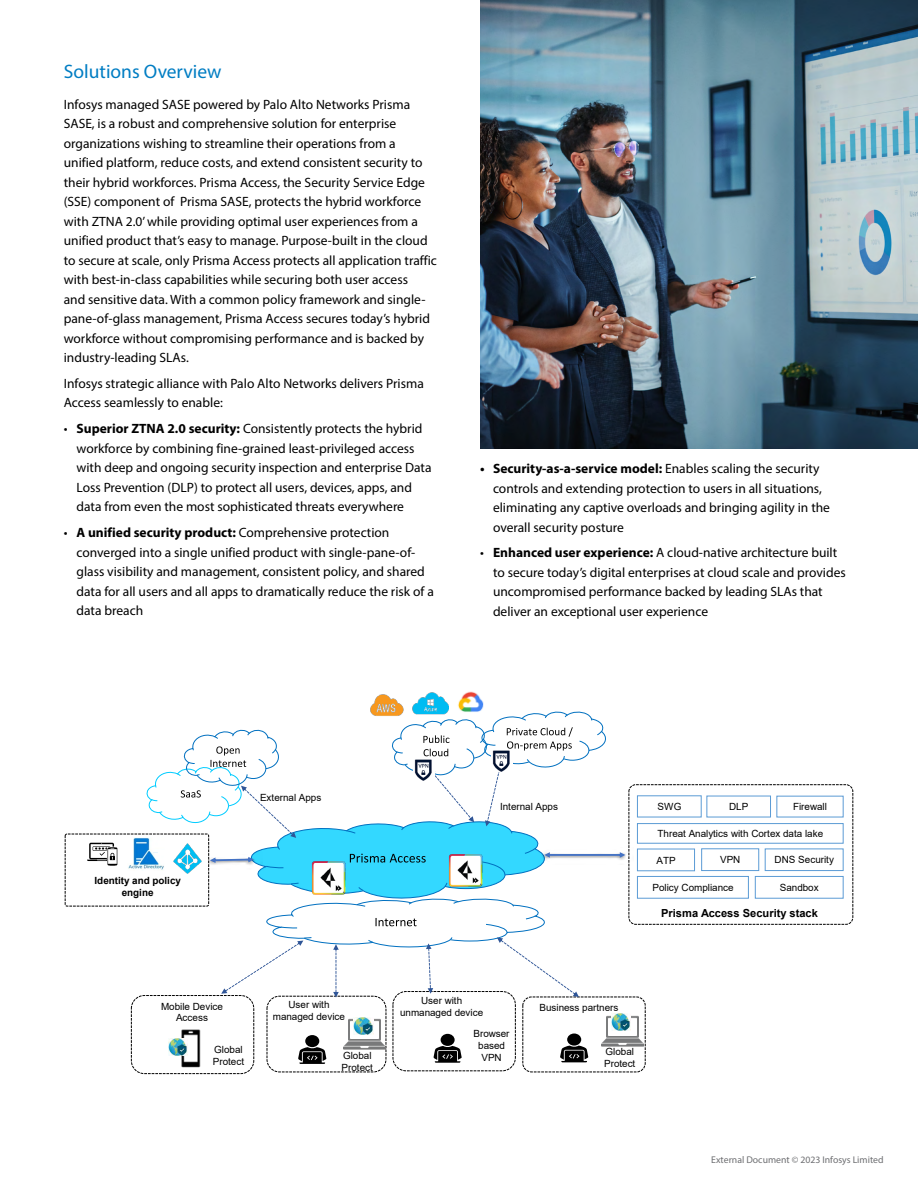
<style>
.page{position:relative;width:918px;height:1188px;background:#fff}
.page>*{position:absolute;margin:0;border:0;box-sizing:border-box;transform-origin:0 0}
.t1{font:19.5px "Myriad Pro";color:#007dc3}
.t2{font:13.5px/19.5px "Myriad Pro";color:#000}
.t3{font:700 11.1px "Arial";color:#000}
.t4{font:9.9px/11.9px "Arial";letter-spacing:-.005em;color:#000;text-align:center}
.t5{font:700 9.9px/11.9px "Arial";color:#000;text-align:center}
.t6{font:9.75px "Myriad Pro";color:#6d6e71}
.s1{font-weight:700}
</style>
<div class="page">
<img style="left:480px;top:0;width:438px;height:449px">
<div style="left:522px;top:997px;width:124px;height:75px;border:1px dashed #000;border-radius:9px"></div>
<div style="left:267px;top:996px;width:119px;height:76px;border:1px dashed #000;border-radius:13px"></div>
<div style="left:393px;top:991px;width:123px;height:80px;border:1px dashed #000;border-radius:13px"></div>
<div style="left:567px;top:1034px;width:14px;height:12px;background:#000;border-radius:50%"></div>
<svg style="left:560px;top:1046px;width:28px;height:16px"></svg>
<div style="left:305px;top:1035px;width:14px;height:12px;background:#000;border-radius:50%"></div>
<svg style="left:298px;top:1047px;width:28px;height:17px"></svg>
<div style="left:441px;top:1034px;width:14px;height:12px;background:#000;border-radius:50%"></div>
<svg style="left:434px;top:1046px;width:28px;height:17px"></svg>
<div style="left:131px;top:995px;width:123px;height:79px;border:1px dashed #000;border-radius:13px"></div>
<img style="left:181px;top:1029px;width:19px;height:39px">
<div style="left:628px;top:784px;width:225px;height:141px;border:1px dashed #000;border-radius:7px"></div>
<div style="left:777px;top:796px;width:66px;height:21px;border:1px solid #5b9bd5"></div>
<div style="left:637px;top:876px;width:112px;height:22px;border:1px solid #5b9bd5"></div>
<div style="left:755px;top:876px;width:88px;height:22px;border:1px solid #5b9bd5"></div>
<div style="left:637px;top:823px;width:206px;height:20px;border:1px solid #5b9bd5"></div>
<div style="left:765px;top:849px;width:78px;height:22px;border:1px solid #5b9bd5"></div>
<div style="left:637px;top:849px;width:58px;height:22px;border:1px solid #5b9bd5"></div>
<div style="left:701px;top:849px;width:58px;height:22px;border:1px solid #5b9bd5"></div>
<img style="left:169px;top:1038px;width:19px;height:17px">
<img style="left:344px;top:1014px;width:42px;height:42px">
<img style="left:354px;top:1018px;width:19px;height:17px">
<img style="left:601px;top:1015px;width:42px;height:32px">
<img style="left:612px;top:1013px;width:19px;height:17px">
<img style="left:370px;top:694px;width:34px;height:17px">
<img style="left:412px;top:693px;width:37px;height:18px">
<img style="left:458px;top:691px;width:26px;height:20px">
<div style="left:65px;top:834px;width:144px;height:73px;border:1px dashed #000;border-radius:2px"></div>
<img style="left:128px;top:838px;width:18px;height:31px">
<svg style="left:87px;top:843px;width:30px;height:23px"></svg>
<img style="left:625px;top:848px;width:5px;height:17px">
<svg style="left:146px;top:711px;width:479px;height:287px"></svg>
<h1 class="t1" style="left:64px;top:60px;width:159px">Solutions Overview</h1>
<p class="t2" style="left:64px;top:94px;width:375px">Infosys managed SASE powered by Palo Alto Networks Prisma SASE, is a robust and comprehensive solution for enterprise organizations wishing to streamline their operations from a unified platform, reduce costs, and extend consistent security to their hybrid workforces. Prisma Access, the Security Service Edge (SSE) component of Prisma SASE, protects the hybrid workforce with ZTNA 2.0’ while providing optimal user experiences from a unified product that’s easy to manage. Purpose-built in the cloud to secure at scale, only Prisma Access protects all application traffic with best-in-class capabilities while securing both user access<br>and sensitive data. With a common policy framework and single&shy;pane-of-glass management, Prisma Access secures today’s hybrid workforce without compromising performance and is backed by industry-leading SLAs.</p>
<p class="t2" style="left:64px;top:373px;width:362px">Infosys strategic alliance with Palo Alto Networks delivers Prisma<br>Access seamlessly to enable:</p>
<p class="t2" style="left:77px;top:419px;width:357px;text-indent:-13px">• <span class="s1">Superior ZTNA 2.0 security:</span> Consistently protects the hybrid workforce by combining fine-grained least-privileged access with deep and ongoing security inspection and enterprise Data Loss Prevention (DLP) to protect all users, devices, apps, and data from even the most sophisticated threats everywhere</p>
<p class="t2" style="left:77px;top:523px;width:359px;text-indent:-13px">• <span class="s1">A unified security product:</span> Comprehensive protection converged into a single unified product with single-pane-of&shy;glass visibility and management, consistent policy, and shared data for all users and all apps to dramatically reduce the risk of a data breach</p>
<p class="t2" style="left:493px;top:459px;width:339px;text-indent:-13px"><span class="s1">• Security-as-a-service model:</span> Enables scaling the security controls and extending protection to users in all situations, eliminating any captive overloads and bringing agility in the overall security posture</p>
<p class="t2" style="left:493px;top:543px;width:354px;text-indent:-13px">• <span class="s1">Enhanced user experience:</span> A cloud-native architecture built to secure today’s digital enterprises at cloud scale and provides uncompromised performance backed by leading SLAs that deliver an exceptional user experience</p>
<p class="t5" style="left:95px;top:875px;width:88px">Identity and policy engine</p>
<p class="t4" style="left:260px;top:792px;width:63px">External Apps</p>
<p class="t4" style="left:500px;top:800px;width:59px">Internal Apps</p>
<p class="t4" style="left:658px;top:801px;width:26px">SWG</p>
<p class="t4" style="left:729px;top:801px;width:21px">DLP</p>
<p class="t4" style="left:793px;top:801px;width:35px">Firewall</p>
<p class="t4" style="left:658px;top:828px;width:167px">Threat Analytics with Cortex data lake</p>
<p class="t4" style="left:656px;top:854px;width:21px">ATP</p>
<p class="t4" style="left:720px;top:854px;width:22px">VPN</p>
<p class="t4" style="left:775px;top:854px;width:61px">DNS Security</p>
<p class="t4" style="left:652px;top:882px;width:83px">Policy Compliance</p>
<p class="t4" style="left:780px;top:882px;width:40px">Sandbox</p>
<p class="t3" style="left:661px;top:905px;width:158px">Prisma Access Security stack</p>
<p class="t4" style="left:161px;top:1000px;width:63px">Mobile Device<br>Access</p>
<p class="t4" style="left:213px;top:1044px;width:33px;text-align:left">Global<br>Protect</p>
<p class="t4" style="left:400px;top:994px;width:85px">User with unmanaged device</p>
<p class="t4" style="left:288px;top:999px;width:43px">User with</p>
<p class="t4" style="left:540px;top:1002px;width:80px">Business partners</p>
<p class="t4" style="left:273px;top:1010px;width:74px">managed device</p>
<p class="t4" style="left:342px;top:1049px;width:33px;text-align:left">Global<br>Protect</p>
<p class="t4" style="left:474px;top:1028px;width:38px">Browser based<br>VPN</p>
<p class="t4" style="left:604px;top:1046px;width:33px;text-align:left">Global<br>Protect</p>
<p class="t6" style="left:711px;top:1154px;width:174px">External Document © 2023 Infosys Limited</p>
</div>
